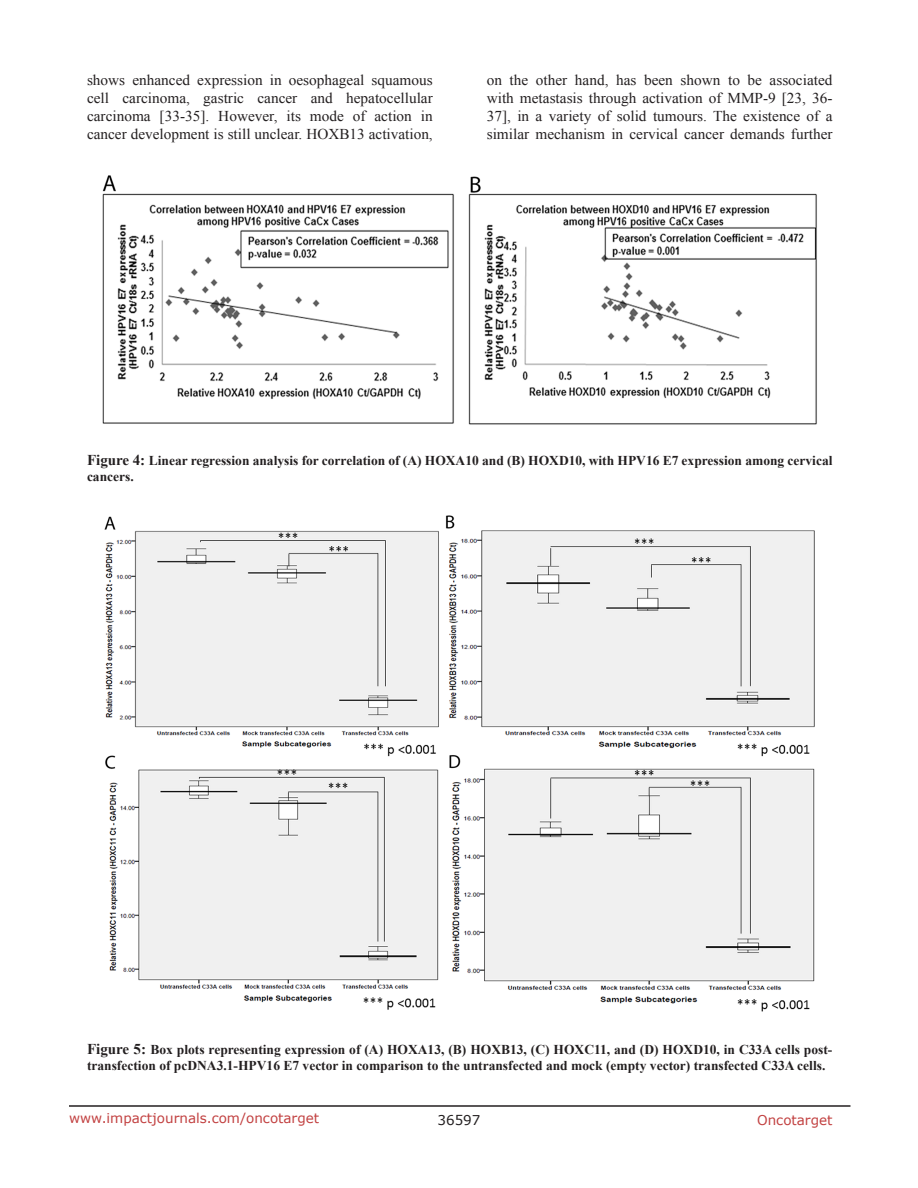
<style>
.page{position:relative;width:918px;height:1188px;background:#fff}
.page>*{position:absolute;margin:0;border:0;box-sizing:border-box;transform-origin:0 0}
.BodyText{font:15px/18px "Times New Roman";color:#231f20;text-align:justify}
.figuretext{font:700 13.5px/16.2px "Times New Roman";color:#231f20}
.t1{font:13.5px "Verdana";color:#c24141}
.t2{font:13.5px "Verdana";color:#231f20}
.s1{font-size:15px}
</style>
<div class="page">
<hr style="left:69px;top:1105px;width:781px;height:2px;background:#231f20">
<img style="left:102px;top:175px;width:715px;height:250px">
<img style="left:104px;top:515px;width:711px;height:497px">
<p class="BodyText" style="left:87px;top:71px;width:347px">shows enhanced expression in oesophageal squamous cell carcinoma, gastric cancer and hepatocellular carcinoma [33-35]. However, its mode of action in cancer development is still unclear. HOXB13 activation,</p>
<p class="BodyText" style="left:487px;top:71px;width:347px">on the other hand, has been shown to be associated with metastasis through activation of MMP-9 [23, 36- 37], in a variety of solid tumours. The existence of a similar mechanism in cervical cancer demands further</p>
<p class="figuretext" style="left:87px;top:452px;width:747px"><span class="s1">Figure 4:</span> Linear regression analysis for correlation of (A) HOXA10 and (B) HOXD10, with HPV16 E7 expression among cervical cancers.</p>
<p class="figuretext" style="left:87px;top:1041px;width:747px"><span class="s1">Figure 5:</span> Box plots representing expression of (A) HOXA13, (B) HOXB13, (C) HOXC11, and (D) HOXD10, in C33A cells post&shy;transfection of pcDNA3.1-HPV16 E7 vector in comparison to the untransfected and mock (empty vector) transfected C33A cells.</p>
<p class="t1" style="left:69px;top:1109px;width:252px">www.impactjournals.com/oncotarget</p>
<p class="t2" style="left:438px;top:1111px;width:44px">36597</p>
<p class="t1" style="left:757px;top:1111px;width:77px">Oncotarget</p>
</div>
